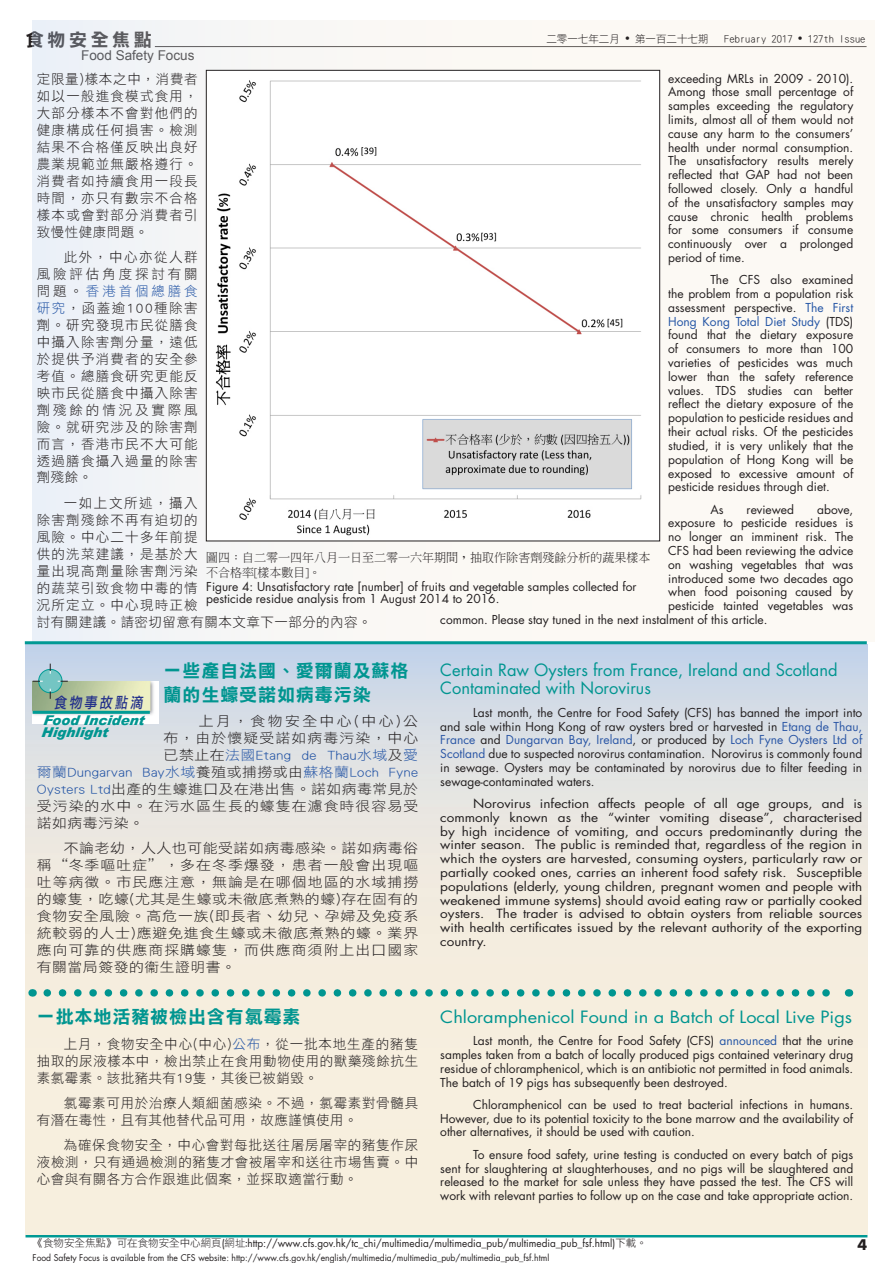
<style>
.page{position:relative;width:893px;height:1263px;background:#fff}
.page>*{position:absolute;margin:0;border:0;box-sizing:border-box;transform-origin:0 0}
.C_title_S{font:18px/24px "DF Li Hei W7 WIN BF";letter-spacing:.05em;color:#009590}
.t1{font:18px "DF Li Hei W7 WIN BF";letter-spacing:.2em;color:#231f20}
.E_title_S{font:16.5px/18px "Futura";color:#009590}
.E_title_S-2{font:16.5px "Futura";color:#009590;scale:1.1 1}
.t2{font:15px "DF Li Hei Md WIN BF";color:#24318b;scale:.85 1}
.t3{font:700 14.25px "Futura";color:#231f20}
.C_para_txt{font:13.5px/17px "DF Li Hei W3 WINP BF";letter-spacing:.055em;color:#231f20;text-align:justify}
.C_para_txt-2{font:13.5px/17px "DF Li Hei W3 WINP BF";letter-spacing:.055em;color:#231f20;text-align:justify;scale:1.1 1}
.C_para_txt-3{font:13.5px/17px "DF Li Hei W3 WINP BF";letter-spacing:.09em;color:#231f20}
.C_para_txt-4{font:13.5px "DF Li Hei W3 WINP BF";letter-spacing:.035em;color:#2455a5;scale:1.1 1}
.C_para_txt-5{font:13.5px "DF Li Hei W3 WINP BF";letter-spacing:.075em;color:#231f20;scale:1.1 1}
.C_para_txt-6{font:13.5px "DF Li Hei W3 WINP BF";letter-spacing:.035em;color:#231f20;scale:1.1 1}
.t4{font:italic 900 13.5px "Arial";color:#009590}
.t5{font:13.5px "Arial";color:#231f20}
.C_para_txt-7{font:13.5px "DF Li Hei W3 WINP BF";letter-spacing:.16em;color:#231f20;scale:1.1 1}
.E_para_txt{font:12.3px/13.8px "Futura";color:#231f20;text-align:justify;scale:1.1 1}
.E_para_txt-2{font:12px/13.8px "Futura";color:#231f20;text-align:justify}
._6_5英圖註解{font:12px/12px "Futura";color:#231f20}
._7_5中圖註解{font:300 12px/15px "Adobe Ming Std";color:#231f20}
._7_5中圖註解-2{font:10.5px "Futura";color:#231f20;scale:.95 1}
.t6{font:10.5px "DF Li Hei W3 WIN BF";color:#231f20}
._6_5英圖註解-2{font:9px "Futura";color:#231f20;scale:.95 1}
.s1{font-family:"Arial";font-size:13.5px}
.s2{color:#2455a5}
.s3{color:#231f20}
.s4{color:#2a56a5}
.s5{font-family:"DF Li Hei W3 WINP BF"}
</style>
<div class="page">
<hr style="left:26px;top:1234px;width:841px;height:3px;background:#009994">
<div style="left:33px;top:20px;width:842px;height:621px;background:linear-gradient(to right,#eef0f3,#fcf7ef)"></div>
<svg style="left:26px;top:644px;width:841px;height:590px;background:#ece8e0"></svg>
<hr style="left:25px;top:641px;width:842px;height:3px;background:#009994">
<svg style="left:47px;top:989px;width:794px;height:8px;background:#9fcec2"></svg>
<img style="left:208px;top:72px;width:450px;height:467px">
<img style="left:33px;top:681px;width:126px;height:43px">
<div style="left:39px;top:669px;width:23px;height:24px;background:#74c5c3;border-radius:50%"></div>
<div style="left:38px;top:669px;width:24px;height:24px;border:1px solid #009c95;border-radius:50%"></div>
<hr style="left:33px;top:711px;width:117px;height:3px;background:#009c95">
<p class="t1" style="left:26px;top:31px;width:127px">食物安全焦點</p>
<p class="t5" style="left:81px;top:47px;width:115px">Food Safety Focus</p>
<p class="t6" style="left:546px;top:33px;width:164px">二零一七年二月 <span class="s1">•</span> 第一百二十七期</p>
<p class="t6" style="left:724px;top:33px;width:143px">February 2017 <span class="s1">•</span> 127th Issue</p>
<p class="C_para_txt" style="left:37px;top:70px;width:162px">定限量)樣本之中，消費者如以一般進食模式食用，大部分樣本不會對他們的健康構成任何損害。檢測結果不合格僅反映出良好農業規範並無嚴格遵行。消費者如持續食用一段長時間，亦只有數宗不合格樣本或會對部分消費者引致慢性健康問題。</p>
<p class="C_para_txt" style="left:37px;top:248px;width:162px;text-indent:27px">此外，中心亦從人群風險評估角度探討有關問題。<span class="s2">香港首個總膳食研究</span>，函蓋逾100種除害劑。研究發現市民從膳食中攝入除害劑分量，遠低於提供予消費者的安全參考值。總膳食研究更能反映市民從膳食中攝入除害劑殘餘的情況及實際風險。就研究涉及的除害劑而言，香港市民不大可能透過膳食攝入過量的除害劑殘餘。</p>
<p class="C_para_txt-3" style="left:37px;top:494px;width:336px;text-indent:27px">一如上文所述，攝入<br>除害劑殘餘不再有迫切的<br>風險。中心二十多年前提<br>供的洗菜建議，是基於大<br>量出現高劑量除害劑污染<br>的蔬菜引致食物中毒的情<br>況所定立。中心現時正檢<br>討有關建議。請密切留意有關本文章下一部分的內容。</p>
<p class="E_para_txt-2" style="left:668px;top:71px;width:187px">exceeding MRLs in 2009 - 2010).<br>Among those small percentage of samples exceeding the regulatory limits, almost all of them would not cause any harm to the consumers’ health under normal consumption.<br>The unsatisfactory results merely reflected that GAP had not been followed closely. Only a handful of the unsatisfactory samples may cause chronic health problems for some consumers if consume continuously over a prolonged period of time.</p>
<p class="E_para_txt-2" style="left:668px;top:273px;width:187px;text-indent:42px">The CFS also examined the problem from a population risk assessment perspective. <span class="s2">The First Hong Kong Total Diet Study</span> (TDS) found that the dietary exposure of consumers to more than 100 varieties of pesticides was much lower than the safety reference values. TDS studies can better reflect the dietary exposure of the population to pesticide residues and their actual risks. Of the pesticides studied, it is very unlikely that the population of Hong Kong will be exposed to excessive amount of pesticide residues through diet.</p>
<p class="E_para_txt-2" style="left:710px;top:502px;width:15px">As</p>
<p class="E_para_txt-2" style="left:747px;top:502px;width:49px">reviewed</p>
<p class="E_para_txt-2" style="left:817px;top:502px;width:38px">above,</p>
<p class="E_para_txt-2" style="left:668px;top:516px;width:187px">exposure to pesticide residues is</p>
<p class="E_para_txt-2" style="left:668px;top:530px;width:187px">no longer an imminent risk. The</p>
<p class="E_para_txt-2" style="left:668px;top:544px;width:187px">CFS had been reviewing the advice</p>
<p class="E_para_txt-2" style="left:668px;top:558px;width:187px">on washing vegetables that was</p>
<p class="E_para_txt-2" style="left:668px;top:571px;width:187px">introduced some two decades ago</p>
<p class="E_para_txt-2" style="left:668px;top:585px;width:187px">when food poisoning caused by</p>
<p class="E_para_txt-2" style="left:668px;top:599px;width:187px">pesticide tainted vegetables was</p>
<p class="E_para_txt-2" style="left:440px;top:613px;width:329px">common. Please stay tuned in the next instalment of this article.</p>
<p class="_7_5中圖註解" style="left:206px;top:550px;width:445px">圖四：自二零一四年八月一日至二零一六年期間，抽取作除害劑殘餘分析的蔬果樣本不合格率[樣本數目]。</p>
<p class="_6_5英圖註解" style="left:206px;top:580px;width:432px">Figure 4: Unsatisfactory rate [number] of fruits and vegetable samples collected for pesticide residue analysis from 1 August 2014 to 2016.</p>
<p class="C_title_S" style="left:164px;top:658px;width:246px">一些產自法國、愛爾蘭及蘇格蘭的生蠔受諾如病毒污染</p>
<p class="C_para_txt-7" style="left:199px;top:714px;width:201px">上月，食物安全中心(中心)公</p>
<p class="C_para_txt-5" style="left:164px;top:731px;width:233px">布，由於懷疑受諾如病毒污染，中心</p>
<p class="C_para_txt-4" style="left:164px;top:748px;width:233px"><span class="s3">已禁止在</span>法國Etang de Thau水域<span class="s3">及</span>愛</p>
<p class="C_para_txt-4" style="left:37px;top:765px;width:348px">爾蘭Dungarvan Bay水域<span class="s3">養殖或捕撈或由</span>蘇格蘭Loch Fyne</p>
<p class="C_para_txt-6" style="left:37px;top:782px;width:348px"><span class="s2">Oysters Ltd</span>出產的生蠔進口及在港出售。諾如病毒常見於</p>
<p class="C_para_txt-5" style="left:37px;top:799px;width:348px">受污染的水中。在污水區生長的蠔隻在濾食時很容易受</p>
<p class="C_para_txt-2" style="left:37px;top:814px;width:99px">諾如病毒污染。</p>
<p class="C_para_txt-2" style="left:37px;top:840px;width:348px;text-indent:27px">不論老幼，人人也可能受諾如病毒感染。諾如病毒俗稱“冬季嘔吐症”，多在冬季爆發，患者一般會出現嘔吐等病徵。市民應注意，無論是在哪個地區的水域捕撈的蠔隻，吃蠔(尤其是生蠔或未徹底煮熟的蠔)存在固有的食物安全風險。高危一族(即長者、幼兒、孕婦及免疫系統較弱的人士)應避免進食生蠔或未徹底煮熟的蠔。業界應向可靠的供應商採購蠔隻，而供應商須附上出口國家有關當局簽發的衞生證明書。</p>
<p class="t2" style="left:54px;top:695px;width:109px">食物事故點滴</p>
<p class="t4" style="left:43px;top:711px;width:103px">Food Incident</p>
<p class="t4" style="left:41px;top:723px;width:68px">Highlight</p>
<p class="C_title_S" style="left:37px;top:1005px;width:265px">一批本地活豬被檢出含有氯霉素</p>
<p class="C_para_txt" style="left:37px;top:1035px;width:383px;text-indent:27px">上月，食物安全中心(中心)<span class="s2">公布</span>，從一批本地生產的豬隻抽取的尿液樣本中，檢出禁止在食用動物使用的獸藥殘餘抗生素氯霉素。該批豬共有19隻，其後已被銷毀。</p>
<p class="C_para_txt" style="left:37px;top:1094px;width:383px;text-indent:27px">氯霉素可用於治療人類細菌感染。不過，氯霉素對骨髓具有潛在毒性，且有其他替代品可用，故應謹慎使用。</p>
<p class="C_para_txt" style="left:37px;top:1137px;width:383px;text-indent:27px">為確保食物安全，中心會對每批送往屠房屠宰的豬隻作尿液檢測，只有通過檢測的豬隻才會被屠宰和送往市場售賣。中心會與有關各方合作跟進此個案，並採取適當行動。</p>
<p class="E_title_S" style="left:440px;top:661px;width:399px">Certain Raw Oysters from France, Ireland and Scotland<br>Contaminated with Norovirus</p>
<p class="E_para_txt-2" style="left:440px;top:705px;width:423px;text-indent:33px">Last month, the Centre for Food Safety (CFS) has banned the import into and sale within Hong Kong of raw oysters bred or harvested in <span class="s4">Etang de Thau, France</span> and <span class="s4">Dungarvan Bay, Ireland</span>, or produced by <span class="s4">Loch Fyne Oysters Ltd of Scotland</span> due to suspected norovirus contamination. Norovirus is commonly found in sewage. Oysters may be contaminated by norovirus due to filter feeding in sewage-contaminated waters.</p>
<p class="E_para_txt" style="left:440px;top:797px;width:385px;text-indent:33px">Norovirus infection affects people of all age groups, and is commonly known as the “winter vomiting disease”, characterised by high incidence of vomiting, and occurs predominantly during the winter season. The public is reminded that, regardless of the region in which the oysters are harvested, consuming oysters, particularly raw or partially cooked ones, carries an inherent food safety risk. Susceptible populations (elderly, young children, pregnant women and people with weakened immune systems) should avoid eating raw or partially cooked oysters. The trader is advised to obtain oysters from reliable sources with health certificates issued by the relevant authority of the exporting country.</p>
<p class="E_title_S-2" style="left:440px;top:1006px;width:376px">Chloramphenicol Found in a Batch of Local Live Pigs</p>
<p class="E_para_txt-2" style="left:440px;top:1034px;width:414px;text-indent:33px">Last month, the Centre for Food Safety (CFS) <span class="s2">announced</span> that the urine samples taken from a batch of locally produced pigs contained veterinary drug residue of chloramphenicol, which is an antibiotic not permitted in food animals.<br>The batch of 19 pigs has subsequently been destroyed.</p>
<p class="E_para_txt-2" style="left:440px;top:1098px;width:414px;text-indent:33px">Chloramphenicol can be used to treat bacterial infections in humans.<br>However, due to its potential toxicity to the bone marrow and the availability of other alternatives, it should be used with caution.</p>
<p class="E_para_txt-2" style="left:440px;top:1147px;width:414px;text-indent:33px">To ensure food safety, urine testing is conducted on every batch of pigs sent for slaughtering at slaughterhouses, and no pigs will be slaughtered and released to the market for sale unless they have passed the test. The CFS will work with relevant parties to follow up on the case and take appropriate action.</p>
<p class="_7_5中圖註解-2" style="left:33px;top:1236px;width:648px"><span class="s5">《食物安全焦點》可在食物安全中心網頁</span>(<span class="s5">網址:</span>http://www.cfs.gov.hk/tc_chi/multimedia/multimedia_pub/multimedia_pub_fsf.html)<span class="s5">下載。</span></p>
<p class="_6_5英圖註解-2" style="left:33px;top:1251px;width:545px">Food Safety Focus is available from the CFS website: http://www.cfs.gov.hk/english/multimedia/multimedia_pub/multimedia_pub_fsf.html</p>
<p class="t3" style="left:858px;top:1235px;width:11px">4</p>
</div>
